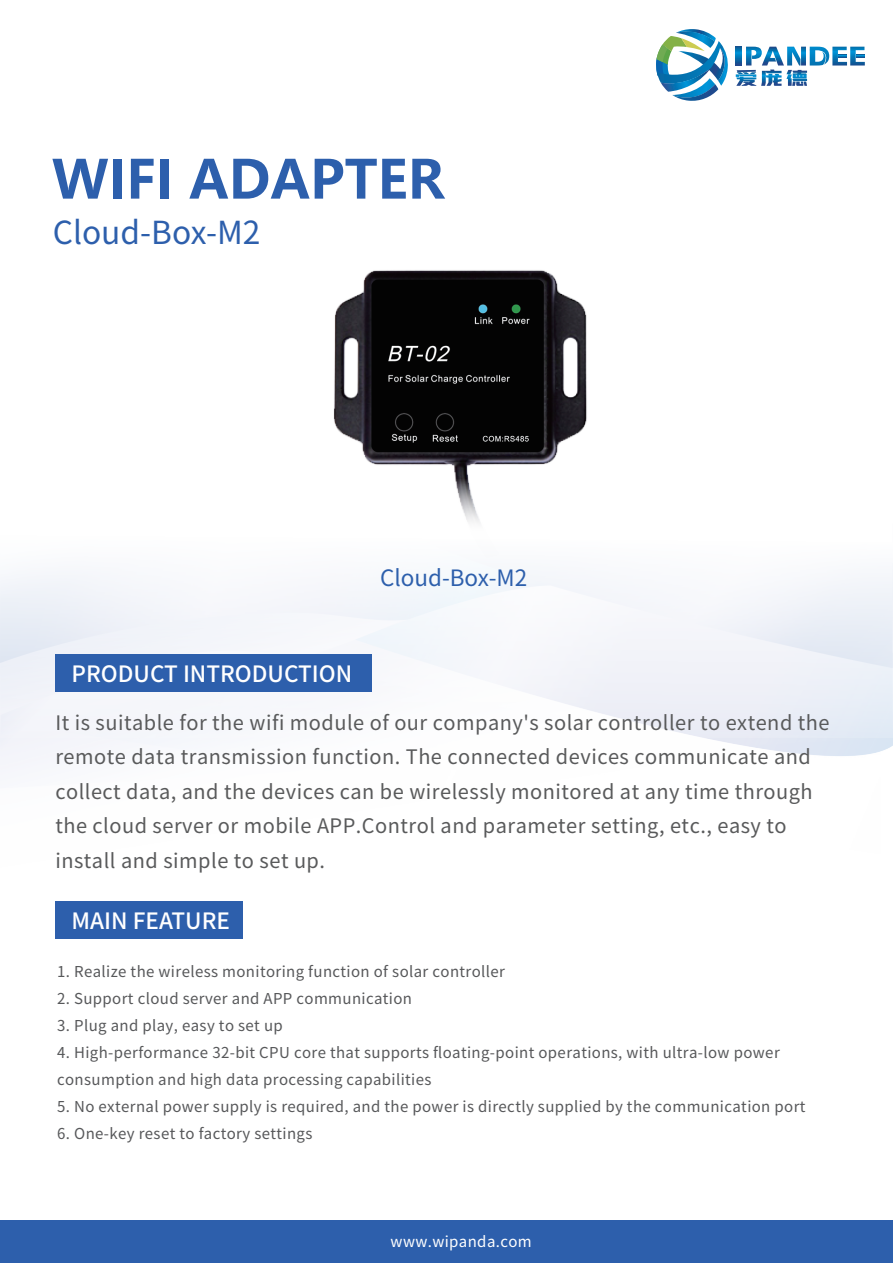
<style>
.page{position:relative;width:893px;height:1263px;background:#fff}
.page>*{position:absolute;margin:0;border:0;box-sizing:border-box;transform-origin:0 0}
.t1{font:700 52.65px "Microsoft Ya Hei";color:#2d5fac}
.t2{font:31.8px "Source Han Sans CN";color:#2d5fac}
.t3{font:500 22.5px "Source Han Sans CN";color:#fff}
.t4{font:22.5px "Source Han Sans CN";color:#2d5fac}
.t5{font:19.95px/34.5px "Source Han Sans CN";letter-spacing:.025em;color:#595a5b}
.t6{font:15px/27px "Source Han Sans CN";letter-spacing:.025em;color:#57585a}
.t7{font:15px "Source Han Sans CN";letter-spacing:.025em;color:#fff}
</style>
<div class="page">
<div style="left:0;top:220px;width:893px;height:518px;background:linear-gradient(to bottom,#fff,#f3f5f9)"></div>
<div style="left:55px;top:654px;width:317px;height:38px;background:#2d5fac"></div>
<div style="left:55px;top:901px;width:188px;height:38px;background:#2d5fac"></div>
<div style="left:0;top:1220px;width:893px;height:43px;background:#2d5fac"></div>
<img style="left:299px;top:236px;width:328px;height:328px">
<svg style="left:656px;top:29px;width:209px;height:72px"></svg>
<h1 class="t1" style="left:52px;top:143px;width:394px">WIFI ADAPTER</h1>
<h2 class="t2" style="left:53px;top:214px;width:209px">Cloud-Box-M2</h2>
<h3 class="t4" style="left:380px;top:565px;width:149px">Cloud-Box-M2</h3>
<h3 class="t3" style="left:72px;top:661px;width:282px">PRODUCT INTRODUCTION</h3>
<p class="t5" style="left:55px;top:706px;width:776px">It is suitable for the wifi module of our company's solar controller to extend the remote data transmission function. The connected devices communicate and collect data, and the devices can be wirelessly monitored at any time through the cloud server or mobile APP.Control and parameter setting, etc., easy to install and simple to set up.</p>
<h3 class="t3" style="left:72px;top:908px;width:160px">MAIN FEATURE</h3>
<p class="t6" style="left:57px;top:959px;width:449px">1. Realize the wireless monitoring function of solar controller</p>
<p class="t6" style="left:57px;top:986px;width:356px">2. Support cloud server and APP communication</p>
<p class="t6" style="left:57px;top:1013px;width:227px">3. Plug and play, easy to set up</p>
<p class="t6" style="left:57px;top:1040px;width:724px">4. High-performance 32-bit CPU core that supports floating-point operations, with ultra-low power consumption and high data processing capabilities</p>
<p class="t6" style="left:57px;top:1094px;width:750px">5. No external power supply is required, and the power is directly supplied by the communication port</p>
<p class="t6" style="left:57px;top:1121px;width:257px">6. One-key reset to factory settings</p>
<p class="t7" style="left:391px;top:1233px;width:143px">www.wipanda.com</p>
</div>
